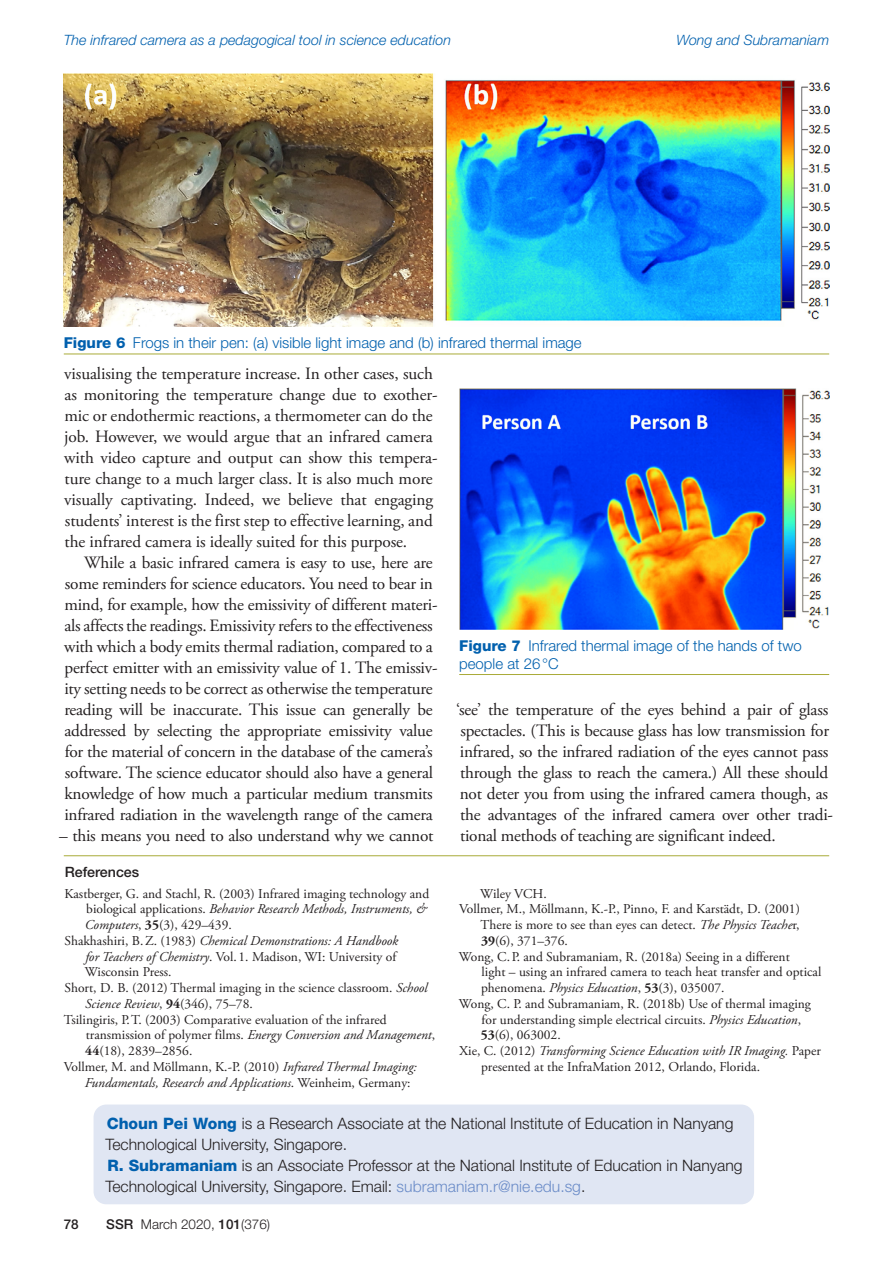
<style>
.page{position:relative;width:893px;height:1263px;background:#fff}
.page>*{position:absolute;margin:0;border:0;box-sizing:border-box;transform-origin:0 0}
.CH_body_tx{font:17.25px/21px "Adobe Garamond Pro";letter-spacing:-.015em;color:#231f20}
.CH_body_tx_first{font:17.25px/21px "Adobe Garamond Pro";letter-spacing:-.005em;color:#231f20}
.CH_authors_end{font:300 15.75px/21px "Helvetica Neue LT Std";color:#231f20}
.CH_figure_caption{font:300 15px/18px "Helvetica Neue LT Std";color:#0160ae}
.CH_running_head_vers{font:italic 300 14.25px "Helvetica Neue LT Std";color:#0160ae}
.CH_refs___acknowl_he{font:500 14.25px "Helvetica Neue LT Std";color:#231f20}
.CH_refs_tx{font:13.5px/15.8px "Adobe Garamond Pro";color:#231f20}
.CH_refs_tx-2{font:italic 13.5px/15.8px "Adobe Garamond Pro";color:#231f20}
.t1{font:300 13.5px "Helvetica Neue LT Std";color:#231f20}
.t2{font:500 13.5px "Helvetica Neue LT Std";color:#231f20}
.s1{font-weight:800}
.s2{font-style:italic}
.s3{font-weight:700}
.s4{font-style:normal}
.s5{font-weight:800;color:#0160ae}
.s6{color:#6b8cc8}
.s7{font-weight:500}
</style>
<div class="page">
<hr style="left:64px;top:855px;width:765px;height:1px;background:#a9ab38">
<div style="left:94px;top:1104px;width:660px;height:100px;background:#e0e6f3;border-radius:13px"></div>
<hr style="left:459px;top:674px;width:370px;height:1px;background:#a9ab38">
<img style="left:459px;top:388px;width:370px;height:241px">
<hr style="left:64px;top:354px;width:765px;height:1px;background:#a9ab38">
<img style="left:64px;top:74px;width:765px;height:253px">
<p class="CH_running_head_vers" style="left:64px;top:31px;width:389px">The infrared camera as a pedagogical tool in science education</p>
<p class="CH_running_head_vers" style="left:676px;top:31px;width:154px">Wong and Subramaniam</p>
<p class="CH_figure_caption" style="left:64px;top:334px;width:519px"><span class="s1">Figure 6</span> Frogs in their pen: (a) visible light image and (b) infrared thermal image</p>
<p class="CH_body_tx_first" style="left:64px;top:363px;width:375px">visualising the temperature increase. In other cases, such as monitoring the temperature change due to exother&shy;mic or endothermic reactions, a thermometer can do the job. However, we would argue that an infrared camera with video capture and output can show this tempera&shy;ture change to a much larger class. It is also much more visually captivating. Indeed, we believe that engaging students’ interest is the first step to effective learning, and the infrared camera is ideally suited for this purpose.</p>
<p class="CH_body_tx" style="left:64px;top:552px;width:375px;text-indent:20px">While a basic infrared camera is easy to use, here are some reminders for science educators. You need to bear in mind, for example, how the emissivity of different materi&shy;als affects the readings. Emissivity refers to the effectiveness with which a body emits thermal radiation, compared to a perfect emitter with an emissivity value of 1. The emissiv&shy;ity setting needs to be correct as otherwise the temperature reading will be inaccurate. This issue can generally be addressed by selecting the appropriate emissivity value for the material of concern in the database of the camera’s software. The science educator should also have a general knowledge of how much a particular medium transmits infrared radiation in the wavelength range of the camera</p>
<p class="CH_body_tx" style="left:59px;top:825px;width:376px">– this means you need to also understand why we cannot</p>
<p class="CH_refs___acknowl_he" style="left:65px;top:863px;width:76px">References</p>
<p class="CH_refs_tx" style="left:85px;top:886px;width:346px;text-indent:-20px">Kastberger, G. and Stachl, R. (2003) Infrared imaging technology and biological applications. <span class="s2">Behavior Research Methods, Instruments, &amp;<br>Computers</span>, <span class="s3">35</span>(3), 429–439.</p>
<p class="CH_refs_tx" style="left:85px;top:933px;width:315px;text-indent:-20px">Shakhashiri, B.Z. (1983) <span class="s2">Chemical Demonstrations: A Handbook for Teachers of Chemistry</span>. Vol.1. Madison, WI: University of<br>Wisconsin Press.</p>
<p class="CH_refs_tx" style="left:85px;top:980px;width:344px;text-indent:-21px">Short, D. B. (2012) Thermal imaging in the science classroom. <span class="s2">School<br>Science Review</span>, <span class="s3">94</span>(346), 75–78.</p>
<p class="CH_refs_tx" style="left:85px;top:1012px;width:351px;text-indent:-22px">Tsilingiris, P.T. (2003) Comparative evaluation of the infrared transmission of polymer films. <span class="s2">Energy Conversion and Management</span>,<br><span class="s3">44</span>(18), 2839–2856.</p>
<p class="CH_refs_tx-2" style="left:85px;top:1059px;width:334px;text-indent:-21px"><span class="s4">Vollmer, M. and Möllmann, K.-P. (2010)</span> Infrared Thermal Imaging:<br>Fundamentals, Research and Applications<span class="s4">. Weinheim, Germany:</span></p>
<p class="CH_figure_caption" style="left:459px;top:636px;width:344px"><span class="s1">Figure 7</span> Infrared thermal image of the hands of two people at 26°C</p>
<p class="CH_body_tx" style="left:456px;top:699px;width:378px">‘see’ the temperature of the eyes behind a pair of glass spectacles. (This is because glass has low transmission for infrared, so the infrared radiation of the eyes cannot pass through the glass to reach the camera.) All these should not deter you from using the infrared camera though, as the advantages of the infrared camera over other tradi&shy;tional methods of teaching are significant indeed.</p>
<p class="CH_refs_tx" style="left:480px;top:886px;width:68px">Wiley VCH.</p>
<p class="CH_refs_tx" style="left:480px;top:901px;width:321px;text-align:justify;text-indent:-21px">Vollmer, M., Möllmann, K.-P., Pinno, F. and Karstädt, D. (2001)<br>There is more to see than eyes can detect. <span class="s2">The Physics Teache</span>r, <span class="s3">39</span>(6), 371–376.</p>
<p class="CH_refs_tx" style="left:481px;top:949px;width:342px;text-indent:-22px">Wong, C.P. and Subramaniam, R. (2018a) Seeing in a different<br>light – using an infrared camera to teach heat transfer and optical phenomena. <span class="s2">Physics Education</span>, <span class="s3">53</span>(3), 035007.</p>
<p class="CH_refs_tx" style="left:481px;top:996px;width:332px;text-indent:-22px">Wong, C. P. and Subramaniam, R. (2018b) Use of thermal imaging for understanding simple electrical circuits. <span class="s2">Physics Education</span>,<br><span class="s3">53</span>(6), 063002.</p>
<p class="CH_refs_tx" style="left:481px;top:1043px;width:341px;text-indent:-22px">Xie, C. (2012) <span class="s2">Transforming Science Education with IR Imaging.</span> Paper presented at the InfraMation 2012, Orlando, Florida.</p>
<p class="CH_authors_end" style="left:105px;top:1112px;width:639px"><span class="s5">Choun Pei Wong</span> is a Research Associate at the National Institute of Education in Nanyang Technological University, Singapore.<br><span class="s5">R. Subramaniam</span> is an Associate Professor at the National Institute of Education in Nanyang Technological University, Singapore. Email: <span class="s6">subramaniam.r@nie.edu.sg</span>.</p>
<p class="t2" style="left:64px;top:1216px;width:17px">78</p>
<p class="t1" style="left:106px;top:1216px;width:165px"><span class="s7">SSR</span> March 2020, <span class="s7">101</span>(376)</p>
</div>
